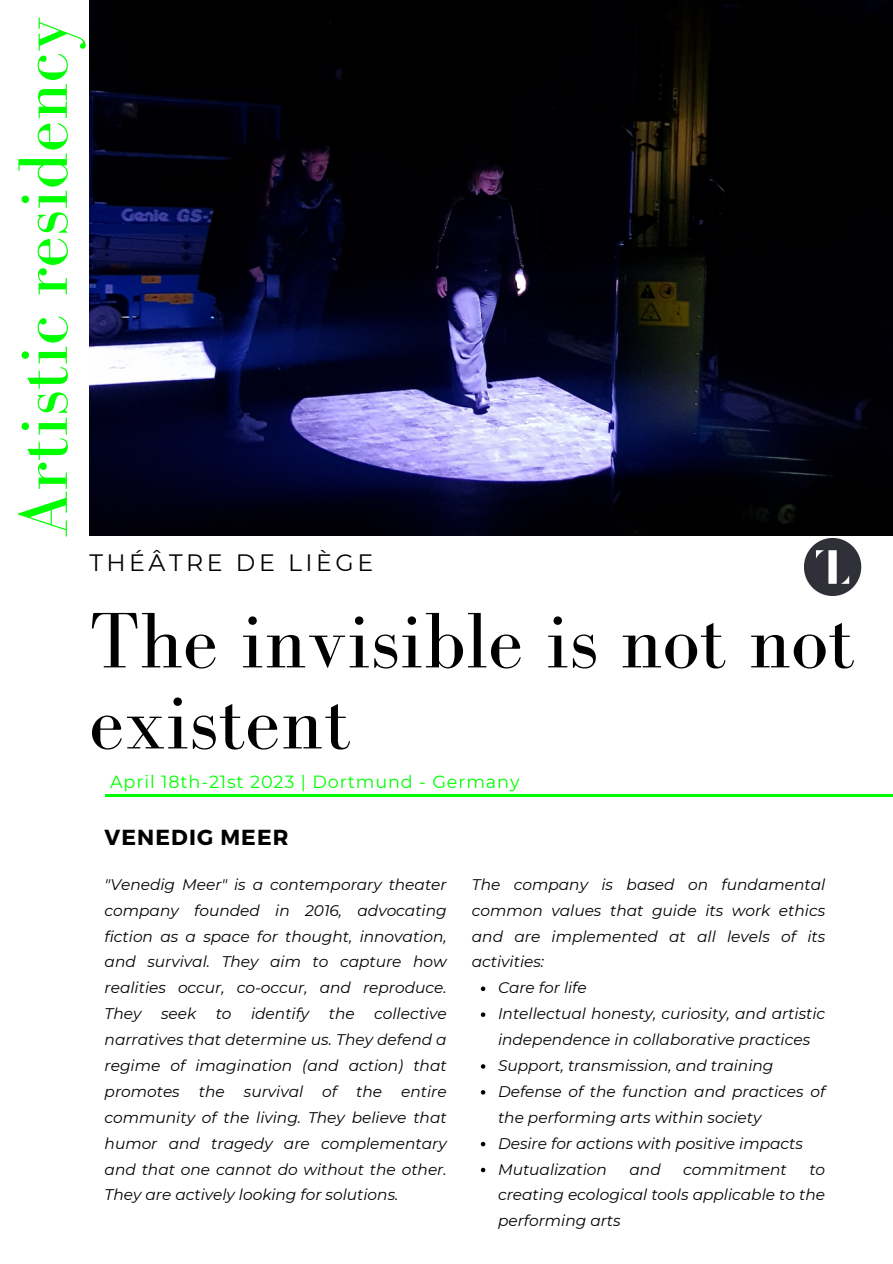
<style>
.page{position:relative;width:893px;height:1264px;background:#fff}
.page>*{position:absolute;margin:0;border:0;box-sizing:border-box;transform-origin:0 0}
.t1{font:81px/81px "Bodoni FLF";color:#000}
.t2{font:72px "Bodoni FLF";color:#0f0}
.t3{font:23.7px "Montserrat";letter-spacing:.15em;color:#000}
.t4{font:700 21.75px "Montserrat";letter-spacing:.05em;color:#000}
.t5{font:17.7px "Montserrat";letter-spacing:.05em;color:#0f0}
.t6{font:italic 15.45px/25.8px "Montserrat";color:#000;text-align:justify}
</style>
<div class="page">
<hr style="left:105px;top:794px;width:787px;height:2px;background:#0f0">
<img style="left:804px;top:538px;width:58px;height:57px">
<img style="left:89px;top:0;width:803px;height:535px">
<svg style="left:481px;top:986px;width:4px;height:5px"></svg>
<svg style="left:481px;top:1012px;width:4px;height:4px"></svg>
<svg style="left:481px;top:1064px;width:4px;height:4px"></svg>
<svg style="left:481px;top:1090px;width:4px;height:4px"></svg>
<svg style="left:481px;top:1141px;width:4px;height:5px"></svg>
<svg style="left:481px;top:1167px;width:4px;height:5px"></svg>
<p class="t2" style="left:4px;top:538px;width:523px;rotate:-90deg">Artistic residency</p>
<p class="t3" style="left:89px;top:548px;width:285px">THÉÂTRE DE LIÈGE</p>
<p class="t1" style="left:89px;top:599px;width:767px">The invisible is not not existent</p>
<p class="t5" style="left:110px;top:770px;width:411px">April 18th-21st 2023 | Dortmund - Germany</p>
<p class="t4" style="left:105px;top:823px;width:185px">VENEDIG MEER</p>
<p class="t6" style="left:105px;top:871px;width:343px">"Venedig Meer" is a contemporary theater company founded in 2016, advocating fiction as a space for thought, innovation, and survival. They aim to capture how realities occur, co-occur, and reproduce.<br>They</p>
<p class="t6" style="left:161px;top:1000px;width:37px">seek</p>
<p class="t6" style="left:216px;top:1000px;width:17px">to</p>
<p class="t6" style="left:251px;top:1000px;width:60px">identify</p>
<p class="t6" style="left:329px;top:1000px;width:27px">the</p>
<p class="t6" style="left:105px;top:1000px;width:343px;text-indent:269px">collective narratives that determine us. They defend a regime of imagination (and action) that promotes the survival of the entire community of the living. They believe that humor and tragedy are complementary and that one cannot do without the other.<br>They are actively looking for solutions.</p>
<p class="t6" style="left:472px;top:871px;width:355px">The company is based on fundamental common values that guide its work ethics and are implemented at all levels of its activities:</p>
<p class="t6" style="left:498px;top:974px;width:90px">Care for life</p>
<p class="t6" style="left:498px;top:1000px;width:328px">Intellectual honesty, curiosity, and artistic independence in collaborative practices</p>
<p class="t6" style="left:498px;top:1052px;width:277px">Support, transmission, and training</p>
<p class="t6" style="left:498px;top:1078px;width:329px">Defense of the function and practices of the performing arts within society</p>
<p class="t6" style="left:498px;top:1130px;width:306px">Desire for actions with positive impacts</p>
<p class="t6" style="left:498px;top:1155px;width:110px">Mutualization</p>
<p class="t6" style="left:629px;top:1155px;width:33px">and</p>
<p class="t6" style="left:683px;top:1155px;width:105px">commitment</p>
<p class="t6" style="left:498px;top:1155px;width:329px;text-indent:311px">to creating ecological tools applicable to the performing arts</p>
</div>
